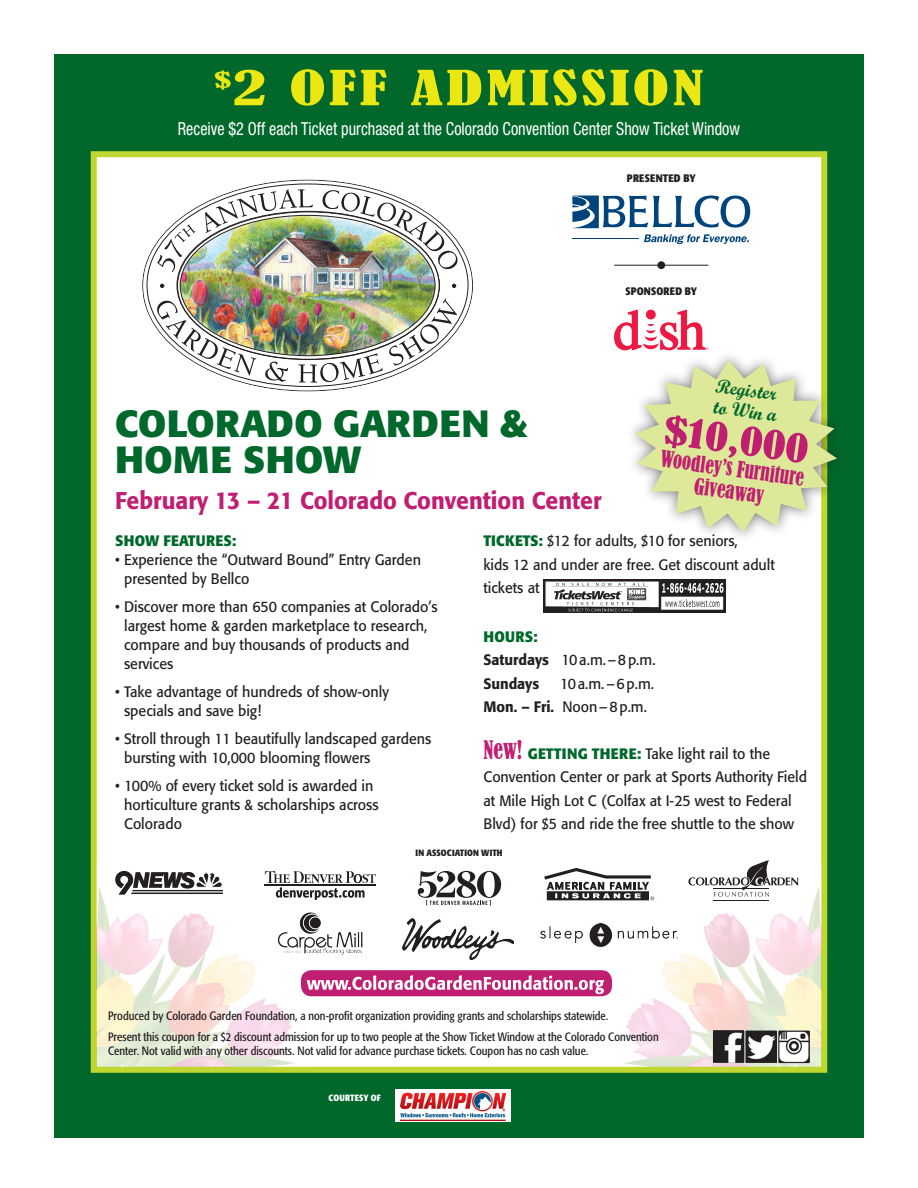
<style>
.page{position:relative;width:918px;height:1188px;background:#fff}
.page>*{position:absolute;margin:0;border:0;box-sizing:border-box;transform-origin:0 0}
._2_OFF{font:condensed 45px "Bernard";letter-spacing:.05em;color:#eae712;scale:1.5 1}
.Head_red{font:700 37.5px/36px "Formata";letter-spacing:.01em;color:#01682b}
.Body{font:condensed 37.5px "Bernard";color:#c01f71;scale:1.25 1}
.Formata_17_bold{font:500 24px "Formata";color:#c01f71;scale:.95 1}
.Body-2{font:condensed 21.15px/22.8px "Bernard";color:#c01f71;text-align:center;scale:.9 1}
.Body-3{font:700 19.5px/21.1px "Script";color:#01682b;scale:.95 1}
.Body_white_center{font:condensed 18px "Helvetica Neue";color:#fff;scale:.9 1}
.Body-4{font:15px/19px "Formata";color:#231f20;scale:.95 1}
.Head_1{font:15px/23.4px "Formata";color:#231f20;scale:.95 1}
.Body-5{font:500 15px/23.4px "Formata";color:#231f20;scale:.95 1}
.Head_1-2{font:700 15px "Formata";letter-spacing:.02em;color:#01682b;scale:.95 1}
.small_text{font:condensed 12px/13.5px "Formata";color:#231f20}
.Bld_Condensed_6{font:700 condensed 10.8px "Formata";letter-spacing:.02em;color:#231f20}
.Bld_Condensed_6-2{font:700 condensed 9px "Formata";letter-spacing:.01em;color:#231f20}
.Bld_Condensed_6-3{font:700 condensed 9px "Formata";letter-spacing:.015em;color:#fff}
.s1{font-weight:700;color:#01682b}
.s2{font-weight:400}
.s3{font-weight:500}
.s4{font-family:"Bernard";font-stretch:condensed;font-size:24px;color:#c01f71}
</style>
<div class="page">
<div style="left:54px;top:54px;width:810px;height:1083px;background:#01682b"></div>
<div style="left:91px;top:151px;width:736px;height:922px;background:#fff;border:6px solid #c1d72f"></div>
<img style="left:600px;top:862px;width:222px;height:204px">
<img style="left:96px;top:862px;width:222px;height:204px">
<svg style="left:572px;top:196px;width:178px;height:32px"></svg>
<hr style="left:572px;top:238px;width:67px;height:1px;background:#00447b">
<svg style="left:644px;top:234px;width:105px;height:10px"></svg>
<svg style="left:614px;top:310px;width:95px;height:40px"></svg>
<img style="left:544px;top:580px;width:181px;height:32px">
<hr style="left:614px;top:265px;width:94px;height:1px;background:#231f20">
<div style="left:657px;top:261px;width:8px;height:8px;background:#231f20;border-radius:50%"></div>
<div style="left:301px;top:970px;width:311px;height:26px;background:#c01f71;border-radius:10px"></div>
<svg style="left:307px;top:975px;width:297px;height:19px"></svg>
<svg style="left:265px;top:871px;width:111px;height:29px"></svg>
<hr style="left:265px;top:885px;width:111px;height:1px;background:#231f20">
<svg style="left:115px;top:870px;width:108px;height:25px"></svg>
<svg style="left:418px;top:871px;width:83px;height:34px"></svg>
<hr style="left:714px;top:900px;width:55px;height:1px;background:#231f20">
<svg style="left:688px;top:860px;width:110px;height:37px"></svg>
<svg style="left:544px;top:868px;width:110px;height:32px"></svg>
<svg style="left:396px;top:1089px;width:115px;height:33px"></svg>
<img style="left:401px;top:1091px;width:105px;height:29px">
<img style="left:142px;top:180px;width:331px;height:212px">
<img style="left:156px;top:299px;width:100px;height:77px">
<svg style="left:265px;top:361px;width:23px;height:21px"></svg>
<svg style="left:298px;top:353px;width:84px;height:30px"></svg>
<img style="left:388px;top:298px;width:69px;height:68px">
<svg style="left:452px;top:284px;width:4px;height:4px"></svg>
<svg style="left:160px;top:284px;width:4px;height:4px"></svg>
<svg style="left:157px;top:224px;width:39px;height:48px"></svg>
<img style="left:205px;top:189px;width:108px;height:44px">
<img style="left:322px;top:190px;width:137px;height:80px">
<div style="left:624px;top:349px;width:224px;height:194px;background:#231f20;opacity:.6"></div>
<svg style="left:635px;top:360px;width:202px;height:172px"></svg>
<img style="left:403px;top:918px;width:110px;height:41px">
<img style="left:275px;top:909px;width:88px;height:48px">
<img style="left:540px;top:924px;width:138px;height:24px">
<img style="left:711px;top:1030px;width:100px;height:33px">
<p class="_2_OFF" style="left:215px;top:62px;width:327px"><sup>$</sup>2 OFF ADMISSION</p>
<p class="Body_white_center" style="left:178px;top:118px;width:626px">Receive $2 Off each Ticket purchased at the Colorado Convention Center Show Ticket Window</p>
<p class="Bld_Condensed_6" style="left:627px;top:171px;width:70px">PRESENTED BY</p>
<p class="Bld_Condensed_6" style="left:625px;top:284px;width:73px">SPONSORED BY</p>
<p class="Head_red" style="left:115px;top:405px;width:414px">COLORADO GARDEN &amp;<br>HOME SHOW</p>
<p class="Formata_17_bold" style="left:115px;top:486px;width:513px">February 13 – 21 Colorado Convention Center</p>
<p class="Body-3" style="left:717px;top:375px;width:70px;rotate:8deg">Register to Win a</p>
<p class="Body" style="left:667px;top:408px;width:118px;rotate:8deg">$10,000</p>
<p class="Body-2" style="left:662px;top:447px;width:163px;rotate:8deg">Woodley’s Furniture<br>Giveaway</p>
<p class="Head_1" style="left:483px;top:529px;width:308px"><span class="s1">TICKETS:</span> $12 for adults, $10 for seniors,<br>kids 12 and under are free. Get discount adult tickets at</p>
<p class="Head_1-2" style="left:483px;top:627px;width:58px">HOURS:</p>
<p class="Body-5" style="left:483px;top:648px;width:183px">Saturdays <span class="s2">10a.m.–8p.m.<br></span>Sundays</p>
<p class="Head_1-2" style="left:115px;top:531px;width:129px">SHOW FEATURES:</p>
<p class="Body-4" style="left:124px;top:550px;width:314px;text-indent:-9px">• Experience the “Outward Bound” Entry Garden presented by Bellco</p>
<p class="Body-4" style="left:124px;top:597px;width:332px;text-indent:-9px">• Discover more than 650 companies at Colorado’s largest home &amp; garden marketplace to research, compare and buy thousands of products and services</p>
<p class="Body-4" style="left:124px;top:682px;width:280px;text-indent:-9px">• Take advantage of hundreds of show-only specials and save big!</p>
<p class="Body-4" style="left:124px;top:729px;width:325px;text-indent:-9px">• Stroll through 11 beautifully landscaped gardens bursting with 10,000 blooming flowers</p>
<p class="Body-4" style="left:124px;top:776px;width:270px;text-indent:-9px">• 100% of every ticket sold is awarded in horticulture grants &amp; scholarships across<br>Colorado</p>
<p class="Body-4" style="left:483px;top:672px;width:181px;line-height:23.4px;text-indent:77px">10a.m.–6p.m.<br><span class="s3">Mon. – Fri.</span> Noon–8p.m.</p>
<p class="Head_1" style="left:483px;top:742px;width:342px"><span class="s4">New!</span> <span class="s1">GETTING THERE:</span> Take light rail to the Convention Center or park at Sports Authority Field at Mile High Lot C (Colfax at I-25 west to Federal Blvd) for $5 and ride the free shuttle to the show</p>
<p class="Bld_Condensed_6-2" style="left:415px;top:847px;width:89px">IN ASSOCIATION WITH</p>
<p class="small_text" style="left:108px;top:1009px;width:502px">Produced by Colorado Garden Foundation, a non-profit organization providing grants and scholarships statewide.</p>
<p class="small_text" style="left:108px;top:1030px;width:552px">Present this coupon for a $2 discount admission for up to two people at the Show Ticket Window at the Colorado Convention<br>Center. Not valid with any other discounts. Not valid for advance purchase tickets. Coupon has no cash value.</p>
<p class="Bld_Condensed_6-3" style="left:329px;top:1092px;width:54px">COURTESY OF</p>
</div>
